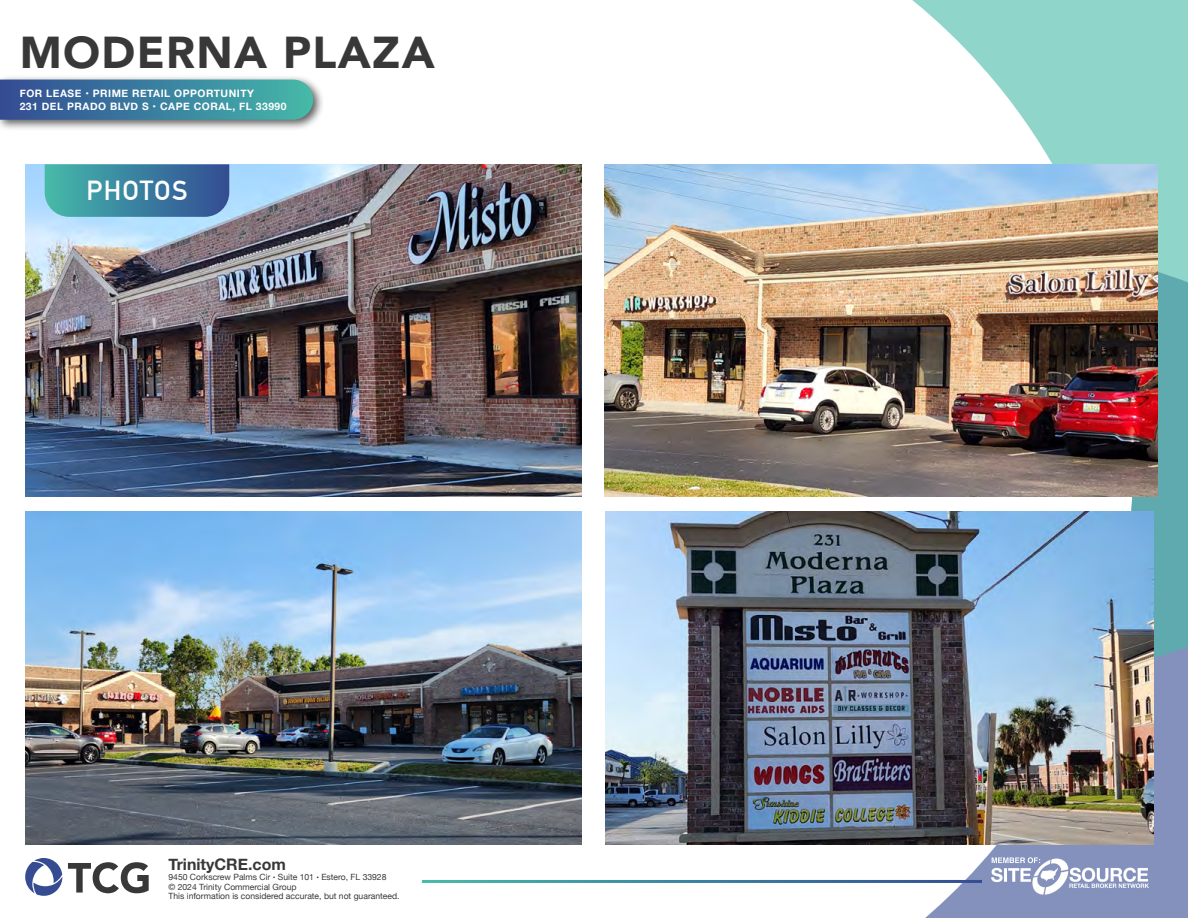
<style>
.page{position:relative;width:1188px;height:918px;background:#fff}
.page>*{position:absolute;margin:0;border:0;box-sizing:border-box;transform-origin:0 0}
.t1{font:900 44.55px "Avenir";letter-spacing:.03em;color:#383839}
.t2{font:700 27px "DIN Alternate";letter-spacing:.05em;color:#fff}
.t3{font:700 15.9px "Helvetica Neue";color:#383839}
.t4{font:700 10.35px/12.3px "Helvetica Neue";letter-spacing:.05em;color:#fff}
.t5{font:8.55px/9.8px "Helvetica Neue";color:#383839}
.s1{font-size:7.35px}
</style>
<div class="page">
<img style="left:25px;top:164px;width:557px;height:333px">
<div style="left:0;top:74px;width:324px;height:57px;background:#000;opacity:.65"></div>
<svg style="left:0;top:80px;width:313px;height:40px;background:#3c809e"></svg>
<svg style="left:692px;top:673px;width:496px;height:245px"></svg>
<svg style="left:692px;top:0;width:496px;height:673px"></svg>
<hr style="left:422px;top:880px;width:560px;height:3px;background:#fff">
<svg style="left:25px;top:858px;width:37px;height:38px"></svg>
<svg style="left:68px;top:862px;width:81px;height:31px"></svg>
<svg style="left:45px;top:164px;width:184px;height:53px;background:#3f85a2"></svg>
<svg style="left:970px;top:832px;width:202px;height:76px;background:#98a3c6"></svg>
<img style="left:605px;top:164px;width:553px;height:333px">
<img style="left:25px;top:512px;width:557px;height:332px">
<img style="left:605px;top:512px;width:548px;height:332px">
<h1 class="t1" style="left:20px;top:14px;width:417px">MODERNA PLAZA</h1>
<p class="t4" style="left:20px;top:88px;width:268px">FOR LEASE • PRIME RETAIL OPPORTUNITY<br>231 DEL PRADO BLVD S • CAPE CORAL, FL 33990</p>
<h2 class="t2" style="left:86px;top:170px;width:103px">PHOTOS</h2>
<h3 class="t3" style="left:169px;top:852px;width:119px">TrinityCRE.com</h3>
<p class="t5" style="left:168px;top:872px;width:233px">9450 Corkscrew Palms Cir <span class="s1">•</span> Suite 101 <span class="s1">•</span> Estero, FL 33928<br>© 2024 Trinity Commercial Group<br>This information is considered accurate, but not guaranteed.</p>
</div>
